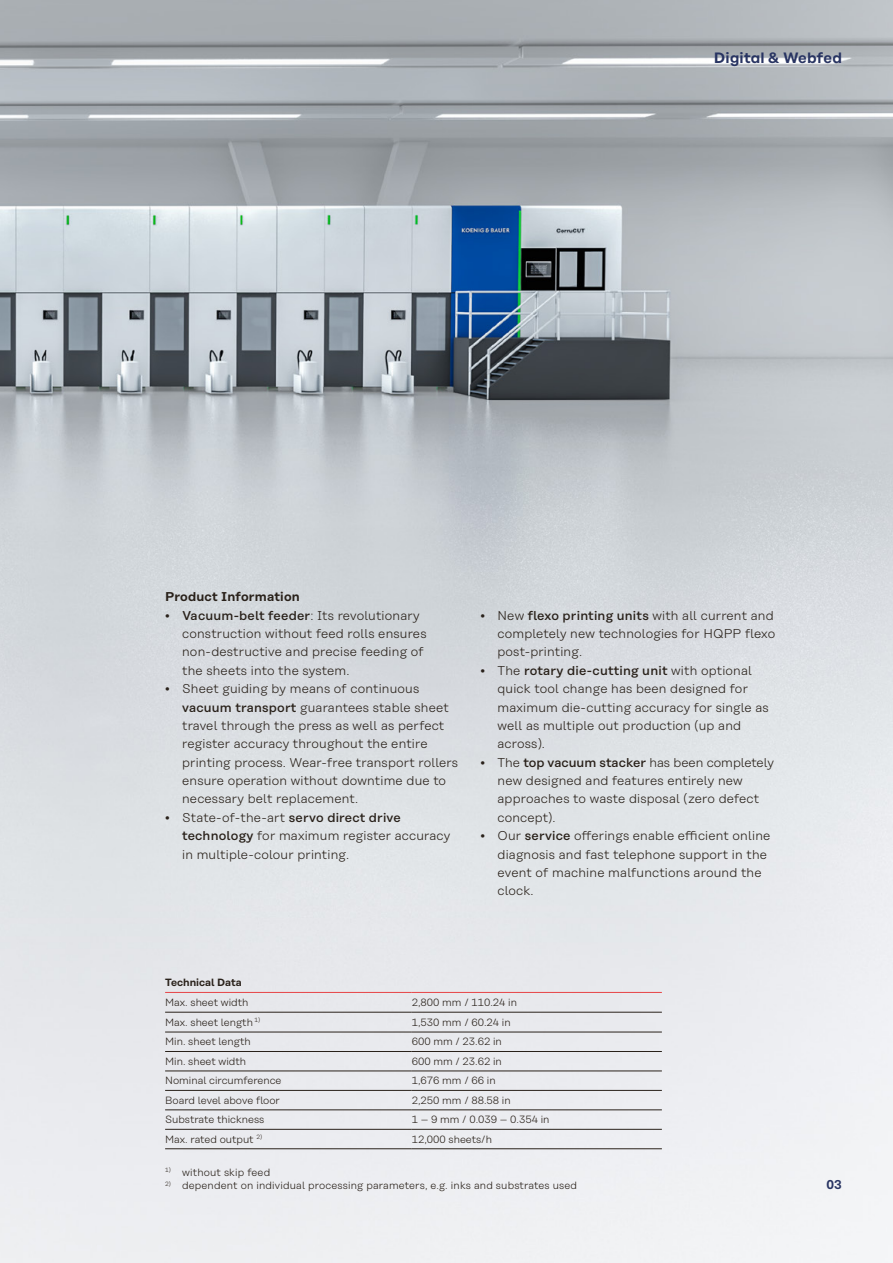
<style>
.page{position:relative;width:893px;height:1263px;background:#fff}
.page>*{position:absolute;margin:0;border:0;box-sizing:border-box;transform-origin:0 0}
.t1{font:600 15px "Koenig&Bauer H";letter-spacing:.015em;color:#283462}
.t2{font:300 12.75px/18.3px "Koenig&Bauer T";letter-spacing:.015em;color:#29211a}
.t3{font:600 12.75px "Koenig&Bauer T";letter-spacing:.015em;color:#29211a}
.t4{font:600 12.75px "Koenig&Bauer H";color:#283462}
.t5{font:300 10.5px "Koenig&Bauer T";color:#29211a}
.t6{font:600 10.5px "Koenig&Bauer T";color:#29211a}
.s1{font-weight:500}
</style>
<div class="page">
<img style="left:0;top:0;width:893px;height:1263px">
<hr style="left:165px;top:1109px;width:247px;height:1px;background:#29211a">
<hr style="left:412px;top:1109px;width:250px;height:1px;background:#29211a">
<hr style="left:165px;top:1129px;width:247px;height:1px;background:#29211a">
<hr style="left:412px;top:1129px;width:250px;height:1px;background:#29211a">
<hr style="left:165px;top:992px;width:247px;height:1px;background:#e74346">
<hr style="left:412px;top:992px;width:250px;height:1px;background:#e74346">
<hr style="left:165px;top:1032px;width:247px;height:1px;background:#29211a">
<hr style="left:412px;top:1032px;width:250px;height:1px;background:#29211a">
<hr style="left:165px;top:1051px;width:247px;height:1px;background:#29211a">
<hr style="left:412px;top:1051px;width:250px;height:1px;background:#29211a">
<hr style="left:165px;top:1071px;width:247px;height:1px;background:#29211a">
<hr style="left:412px;top:1071px;width:250px;height:1px;background:#29211a">
<hr style="left:165px;top:1090px;width:247px;height:1px;background:#29211a">
<hr style="left:412px;top:1090px;width:250px;height:1px;background:#29211a">
<hr style="left:165px;top:1148px;width:247px;height:1px;background:#29211a">
<hr style="left:412px;top:1148px;width:250px;height:1px;background:#29211a">
<hr style="left:165px;top:1012px;width:247px;height:1px;background:#29211a">
<hr style="left:412px;top:1012px;width:250px;height:1px;background:#29211a">
<p class="t1" style="left:714px;top:49px;width:130px">Digital &amp; Webfed</p>
<p class="t3" style="left:165px;top:589px;width:136px">Product Information</p>
<p class="t2" style="left:182px;top:606px;width:246px;text-indent:-17px">• <span class="s1">Vacuum-belt feeder</span>: Its revolutionary construction without feed rolls ensures non-destructive and precise feeding of the sheets into the system.</p>
<p class="t2" style="left:182px;top:680px;width:277px;text-indent:-17px">• Sheet guiding by means of continuous <span class="s1">vacuum transport</span> guarantees stable sheet travel through the press as well as perfect register accuracy throughout the entire printing process. Wear-free transport rollers ensure operation without downtime due to necessary belt replacement.</p>
<p class="t2" style="left:182px;top:808px;width:270px;text-indent:-17px">• State-of-the-art <span class="s1">servo direct drive technology</span> for maximum register accuracy in multiple-colour printing.</p>
<p class="t2" style="left:497px;top:606px;width:279px;text-indent:-17px">• New <span class="s1">flexo printing units</span> with all current and completely new technologies for HQPP flexo post-printing.</p>
<p class="t2" style="left:497px;top:661px;width:273px;text-indent:-17px">• The <span class="s1">rotary die-cutting unit</span> with optional quick tool change has been designed for maximum die-cutting accuracy for single as well as multiple out production (up and across).</p>
<p class="t2" style="left:497px;top:753px;width:278px;text-indent:-17px">• The <span class="s1">top vacuum stacker</span> has been completely new designed and features entirely new approaches to waste disposal (zero defect concept).</p>
<p class="t2" style="left:497px;top:826px;width:274px;text-indent:-17px">• Our <span class="s1">service</span> offerings enable efficient online diagnosis and fast telephone support in the event of machine malfunctions around the clock.</p>
<p class="t6" style="left:165px;top:976px;width:78px">Technical Data</p>
<p class="t5" style="left:165px;top:996px;width:85px">Max. sheet width</p>
<p class="t5" style="left:412px;top:996px;width:107px">2,800 mm / 110.24 in</p>
<p class="t5" style="left:165px;top:1016px;width:97px">Max. sheet length <sup>1)</sup></p>
<p class="t5" style="left:412px;top:1016px;width:101px">1,530 mm / 60.24 in</p>
<p class="t5" style="left:165px;top:1036px;width:87px">Min. sheet length</p>
<p class="t5" style="left:412px;top:1036px;width:92px">600 mm / 23.62 in</p>
<p class="t5" style="left:165px;top:1055px;width:83px">Min. sheet width</p>
<p class="t5" style="left:412px;top:1055px;width:92px">600 mm / 23.62 in</p>
<p class="t5" style="left:165px;top:1075px;width:118px">Nominal circumference</p>
<p class="t5" style="left:412px;top:1075px;width:85px">1,676 mm / 66 in</p>
<p class="t5" style="left:165px;top:1094px;width:116px">Board level above floor</p>
<p class="t5" style="left:412px;top:1094px;width:101px">2,250 mm / 88.58 in</p>
<p class="t5" style="left:165px;top:1114px;width:101px">Substrate thickness</p>
<p class="t5" style="left:412px;top:1114px;width:139px">1 – 9 mm / 0.039 – 0.354 in</p>
<p class="t5" style="left:165px;top:1133px;width:98px">Max. rated output <sup>2)</sup></p>
<p class="t5" style="left:412px;top:1133px;width:82px">12,000 sheets/h</p>
<p class="t5" style="left:165px;top:1166px;width:107px"><sup>1)</sup> without skip feed</p>
<p class="t5" style="left:165px;top:1180px;width:413px"><sup>2)</sup> dependent on individual processing parameters, e.g. inks and substrates used</p>
<p class="t4" style="left:827px;top:1177px;width:17px">03</p>
</div>
